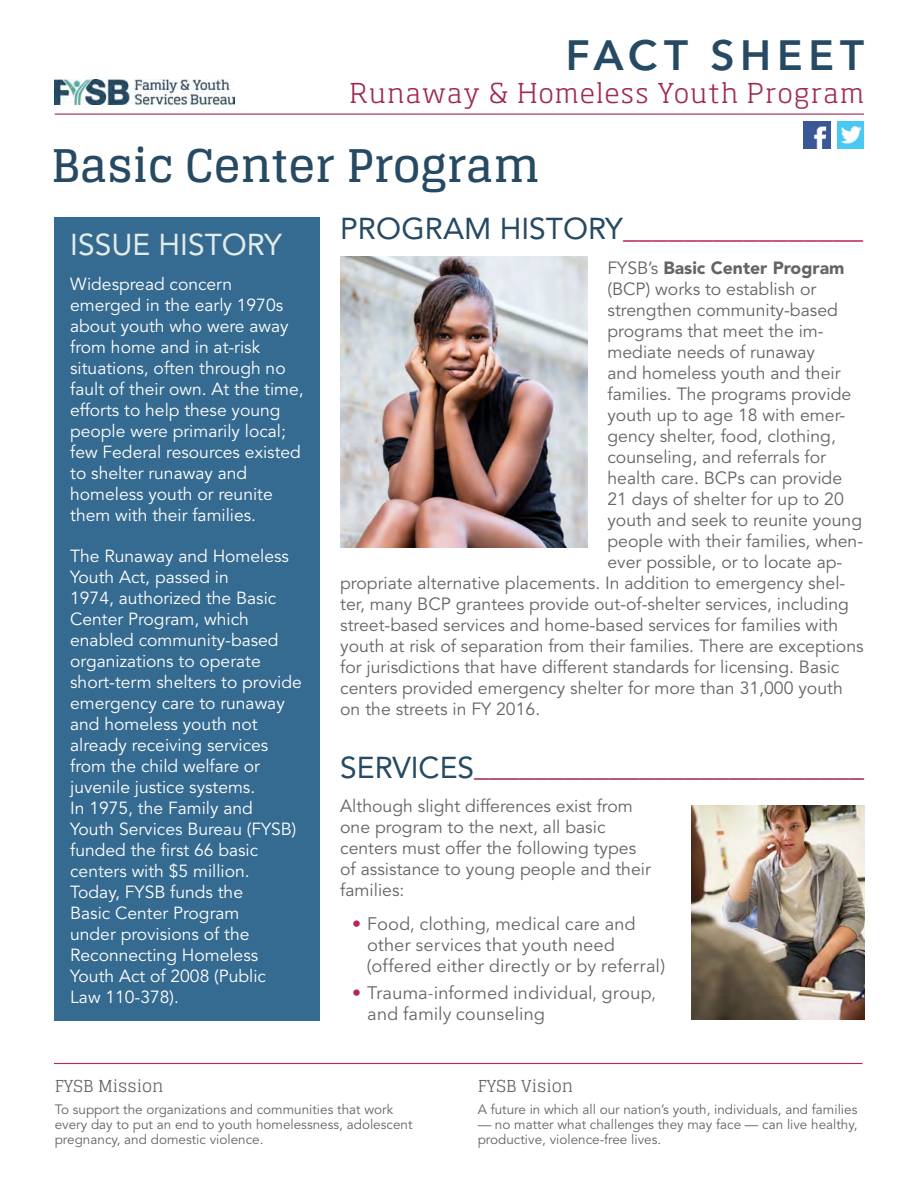
<style>
.page{position:relative;width:918px;height:1188px;background:#fff}
.page>*{position:absolute;margin:0;border:0;box-sizing:border-box;transform-origin:0 0}
.t1{font:700 45px "Glegoo";color:#264a63}
.t2{font:600 42px "Avenir Next LT Pro";letter-spacing:.14em;color:#264a63}
.t3{font:30px "Avenir LT Std";color:#a02853}
.t4{font:30px "Avenir LT Std";color:#bb2455}
.t5{font:30px "Avenir LT Std";color:#e4ecea}
.t6{font:300 27px "Soho Std";letter-spacing:.06em;color:#a02853}
.t7{font:18px/20.7px "Avenir Next LT Pro";letter-spacing:-.005em;color:#636466}
.t8{font:17.7px/21px "Avenir LT Std";color:#636466}
.t9{font:900 17.7px "Avenir LT Std";color:#636466}
.t10{font:17.4px/21px "Avenir LT Std";color:#fff}
.t11{font:16.5px "Glegoo";color:#636466}
.t12{font:13.5px/15px "Avenir LT Std";color:#636466}
.s1{color:#264a63}
.s2{font-weight:400}
.s3{color:#bb2455}
</style>
<div class="page">
<div style="left:54px;top:217px;width:266px;height:804px;background:#356b91"></div>
<hr style="left:54px;top:1063px;width:808px;height:1px;background:#bb2455">
<hr style="left:55px;top:114px;width:809px;height:1px;background:#a02853">
<img style="left:55px;top:79px;width:179px;height:25px">
<img style="left:803px;top:122px;width:27px;height:27px">
<img style="left:837px;top:122px;width:27px;height:27px">
<img style="left:340px;top:256px;width:247px;height:291px">
<img style="left:691px;top:806px;width:173px;height:213px">
<p class="t2" style="left:566px;top:30px;width:300px">FACT SHEET</p>
<p class="t6" style="left:350px;top:76px;width:516px">Runaway &amp; Homeless Youth Program</p>
<h1 class="t1" style="left:51px;top:140px;width:490px">Basic Center Program</h1>
<h2 class="t5" style="left:70px;top:228px;width:213px">ISSUE HISTORY</h2>
<p class="t10" style="left:70px;top:274px;width:235px">Widespread concern emerged in the early 1970s about youth who were away from home and in at-risk situations, often through no fault of their own. At the time, efforts to help these young people were primarily local; few Federal resources existed to shelter runaway and homeless youth or reunite them with their families.</p>
<p class="t10" style="left:70px;top:546px;width:233px">The Runaway and Homeless<br>Youth Act, passed in<br>1974, authorized the Basic<br>Center Program, which enabled community-based organizations to operate short-term shelters to provide emergency care to runaway and homeless youth not already receiving services from the child welfare or juvenile justice systems.<br>In 1975, the Family and<br>Youth Services Bureau (FYSB) funded the first 66 basic centers with $5 million.<br>Today, FYSB funds the<br>Basic Center Program<br>under provisions of the<br>Reconnecting Homeless<br>Youth Act of 2008 (Public<br>Law 110-378).</p>
<h2 class="t4" style="left:340px;top:210px;width:524px"><span class="s1">PROGRAM HISTORY</span>________________</h2>
<h2 class="t9" style="left:608px;top:257px;width:238px"><span class="s2">FYSB’s</span> Basic Center Program</h2>
<h2 class="t8" style="left:608px;top:279px;width:210px">(BCP) works to establish or</h2>
<h2 class="t8" style="left:608px;top:300px;width:232px">strengthen community-based</h2>
<h2 class="t8" style="left:608px;top:321px;width:218px">programs that meet the im-</h2>
<h2 class="t8" style="left:608px;top:342px;width:209px">mediate needs of runaway</h2>
<h2 class="t8" style="left:608px;top:363px;width:235px">and homeless youth and their</h2>
<h2 class="t8" style="left:608px;top:384px;width:245px">families. The programs provide</h2>
<h2 class="t8" style="left:608px;top:405px;width:239px">youth up to age 18 with emer-</h2>
<h2 class="t8" style="left:608px;top:426px;width:230px">gency shelter, food, clothing,</h2>
<h2 class="t8" style="left:608px;top:447px;width:220px">counseling, and referrals for</h2>
<h2 class="t8" style="left:608px;top:468px;width:236px">health care. BCPs can provide</h2>
<h2 class="t8" style="left:608px;top:489px;width:238px">21 days of shelter for up to 20</h2>
<h2 class="t8" style="left:608px;top:510px;width:256px">youth and seek to reunite young</h2>
<h2 class="t8" style="left:608px;top:531px;width:257px">people with their families, when-</h2>
<h2 class="t8" style="left:608px;top:552px;width:236px">ever possible, or to locate ap-</h2>
<h2 class="t8" style="left:340px;top:573px;width:507px">propriate alternative placements. In addition to emergency shel-</h2>
<h2 class="t8" style="left:340px;top:594px;width:510px">ter, many BCP grantees provide out-of-shelter services, including</h2>
<h2 class="t8" style="left:340px;top:615px;width:500px">street-based services and home-based services for families with</h2>
<h2 class="t8" style="left:340px;top:636px;width:525px">youth at risk of separation from their families. There are exceptions</h2>
<h2 class="t8" style="left:340px;top:657px;width:501px">for jurisdictions that have different standards for licensing. Basic</h2>
<h2 class="t8" style="left:340px;top:678px;width:504px">centers provided emergency shelter for more than 31,000 youth</h2>
<h2 class="t8" style="left:340px;top:699px;width:202px">on the streets in FY 2016.</h2>
<h2 class="t3" style="left:340px;top:748px;width:525px"><span class="s1">SERVICES</span>__________________________</h2>
<p class="t8" style="left:340px;top:796px;width:312px">Although slight differences exist from one program to the next, all basic centers must offer the following types of assistance to young people and their families:</p>
<p class="t7" style="left:367px;top:914px;width:299px;text-indent:-15px"><span class="s3">•</span> Food, clothing, medical care and other services that youth need (offered either directly or by referral)</p>
<p class="t7" style="left:367px;top:982px;width:290px;text-indent:-15px"><span class="s3">•</span> Trauma-informed individual, group, and family counseling</p>
<p class="t11" style="left:55px;top:1077px;width:110px">FYSB Mission</p>
<p class="t12" style="left:55px;top:1102px;width:359px">To support the organizations and communities that work every day to put an end to youth homelessness, adolescent pregnancy, and domestic violence.</p>
<p class="t11" style="left:478px;top:1077px;width:97px">FYSB Vision</p>
<p class="t12" style="left:478px;top:1102px;width:381px">A future in which all our nation’s youth, individuals, and families</p>
<p class="t12" style="left:478px;top:1117px;width:381px">— no matter what challenges they may face — can live healthy, productive, violence-free lives.</p>
</div>
